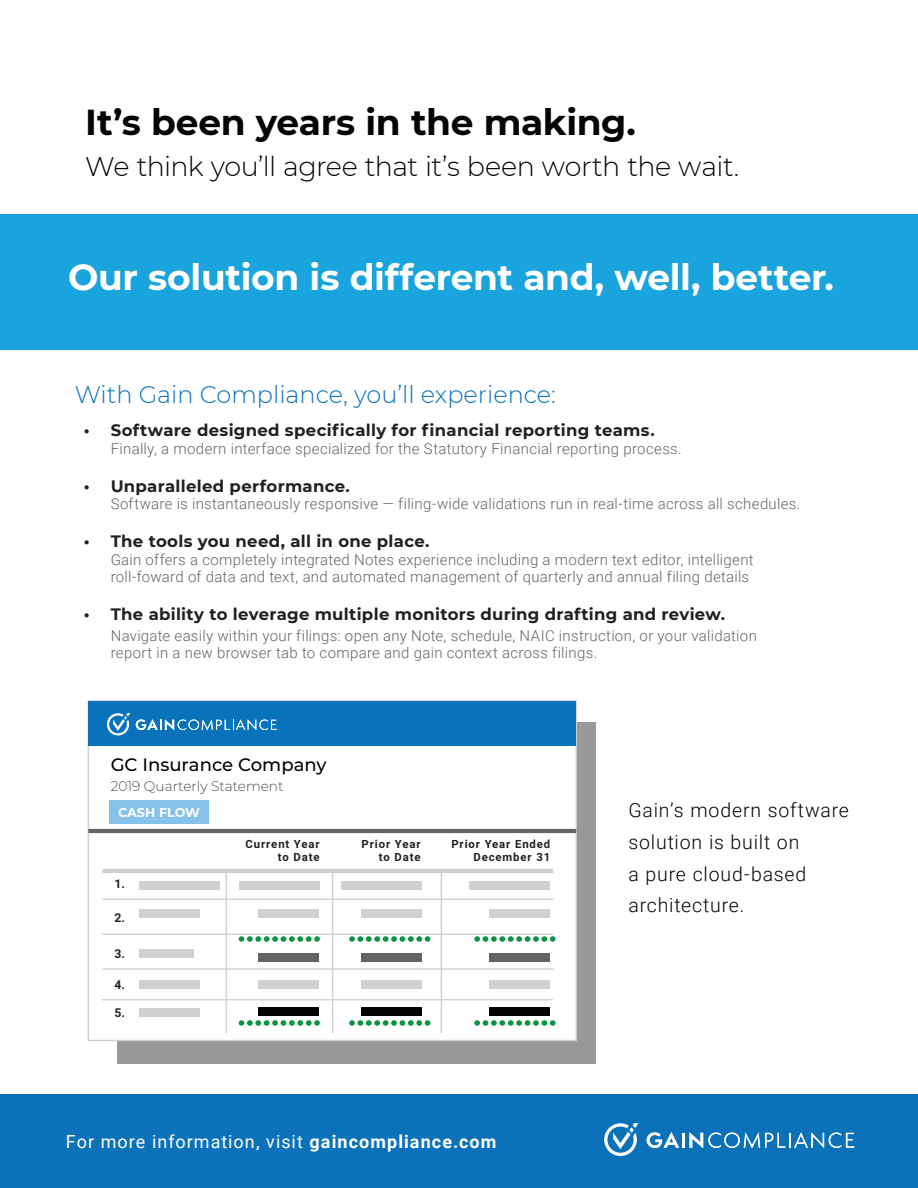
<style>
.page{position:relative;width:918px;height:1188px;background:#fff}
.page>*{position:absolute;margin:0;border:0;box-sizing:border-box;transform-origin:0 0}
.t1{font:700 36px "Montserrat";letter-spacing:-.01em;color:#fff}
.t2{font:700 36px "Montserrat";letter-spacing:-.01em;color:#040503}
.t3{font:300 27px "Montserrat";letter-spacing:-.02em;color:#040503}
.t4{font:300 24px "Montserrat";color:#0b72ba}
.t5{font:300 19.5px/31.7px "Roboto";letter-spacing:.04em;color:#040503}
.t6{font:18px "Roboto";letter-spacing:.055em;color:#fff}
.t7{font:500 18px "Montserrat";color:#040503}
.t8{font:700 16.5px "Montserrat";letter-spacing:.015em;color:#231f20}
.t9{font:300 15px/17.5px "Roboto";letter-spacing:.02em;color:#666463}
.t10{font:200 13.8px "Montserrat";color:#040503}
.t11{font:700 12.75px "Montserrat";letter-spacing:-.005em;color:#fff}
.t12{font:700 12.15px "Roboto";color:#231f20}
.t13{font:700 11.4px/13.6px "Roboto";letter-spacing:.08em;color:#231f20;text-align:right}
.s1{font-weight:700}
</style>
<div class="page">
<div style="left:0;top:215px;width:918px;height:135px;background:#1aa4dd"></div>
<div style="left:0;top:1094px;width:918px;height:94px;background:#0b72ba"></div>
<svg style="left:604px;top:1123px;width:35px;height:33px"></svg>
<svg style="left:647px;top:1132px;width:32px;height:16px"></svg>
<hr style="left:682px;top:1133px;width:3px;height:15px;background:#fff">
<svg style="left:690px;top:1132px;width:164px;height:16px"></svg>
<div style="left:117px;top:722px;width:479px;height:342px;background:#9a9999"></div>
<div style="left:88px;top:700px;width:489px;height:341px;background:#fff;border:1px solid #cfd0d0"></div>
<div style="left:88px;top:701px;width:488px;height:44px;background:#0872ba"></div>
<svg style="left:107px;top:713px;width:23px;height:22px"></svg>
<svg style="left:136px;top:719px;width:141px;height:11px"></svg>
<div style="left:109px;top:801px;width:100px;height:23px;background:#86c1e9"></div>
<hr style="left:102px;top:934px;width:451px;height:1px;background:#cfd0d0">
<hr style="left:102px;top:899px;width:451px;height:1px;background:#cfd0d0">
<hr style="left:102px;top:869px;width:451px;height:4px;background:#cfd0d0">
<hr style="left:103px;top:968px;width:451px;height:2px;background:#cfd0d0">
<hr style="left:102px;top:999px;width:451px;height:1px;background:#cfd0d0">
<svg style="left:250px;top:936px;width:68px;height:6px"></svg>
<svg style="left:250px;top:1020px;width:68px;height:6px"></svg>
<svg style="left:360px;top:936px;width:69px;height:6px"></svg>
<svg style="left:360px;top:1020px;width:69px;height:6px"></svg>
<svg style="left:485px;top:936px;width:69px;height:6px"></svg>
<svg style="left:485px;top:1020px;width:69px;height:6px"></svg>
<hr style="left:88px;top:829px;width:488px;height:4px;background:#666463">
<div style="left:139px;top:1009px;width:61px;height:8px;background:#cfd0d0"></div>
<div style="left:139px;top:909px;width:61px;height:9px;background:#cfd0d0"></div>
<div style="left:139px;top:881px;width:80px;height:8px;background:#cfd0d0"></div>
<div style="left:258px;top:909px;width:61px;height:9px;background:#cfd0d0"></div>
<div style="left:239px;top:881px;width:80px;height:8px;background:#cfd0d0"></div>
<div style="left:361px;top:909px;width:61px;height:9px;background:#cfd0d0"></div>
<div style="left:342px;top:881px;width:80px;height:8px;background:#cfd0d0"></div>
<div style="left:258px;top:980px;width:61px;height:9px;background:#cfd0d0"></div>
<div style="left:361px;top:980px;width:61px;height:9px;background:#cfd0d0"></div>
<div style="left:258px;top:954px;width:61px;height:8px;background:#666463"></div>
<div style="left:361px;top:954px;width:61px;height:8px;background:#666463"></div>
<div style="left:258px;top:1007px;width:61px;height:9px;background:#040503"></div>
<div style="left:361px;top:1007px;width:61px;height:9px;background:#040503"></div>
<div style="left:139px;top:980px;width:61px;height:9px;background:#cfd0d0"></div>
<div style="left:139px;top:949px;width:54px;height:9px;background:#cfd0d0"></div>
<hr style="left:226px;top:873px;width:1px;height:160px;background:#cfd0d0">
<hr style="left:332px;top:873px;width:1px;height:160px;background:#cfd0d0">
<hr style="left:441px;top:873px;width:1px;height:160px;background:#cfd0d0">
<div style="left:489px;top:909px;width:61px;height:9px;background:#cfd0d0"></div>
<div style="left:489px;top:980px;width:61px;height:9px;background:#cfd0d0"></div>
<div style="left:489px;top:954px;width:61px;height:8px;background:#666463"></div>
<div style="left:489px;top:1007px;width:61px;height:9px;background:#040503"></div>
<div style="left:469px;top:881px;width:81px;height:8px;background:#cfd0d0"></div>
<p class="t2" style="left:85px;top:97px;width:552px">It’s been years in the making.</p>
<p class="t3" style="left:85px;top:148px;width:655px">We think you’ll agree that it’s been worth the wait.</p>
<p class="t1" style="left:68px;top:251px;width:767px">Our solution is different and, well, better.</p>
<p class="t4" style="left:75px;top:378px;width:483px">With Gain Compliance, you’ll experience:</p>
<p class="t8" style="left:84px;top:419px;width:573px">• Software designed specifically for financial reporting teams.</p>
<p class="t9" style="left:111px;top:439px;width:573px">Finally, a modern interface specialized for the Statutory Financial reporting process.</p>
<p class="t8" style="left:84px;top:474px;width:268px">• Unparalleled performance.</p>
<p class="t9" style="left:111px;top:495px;width:691px">Software is instantaneously responsive — filing-wide validations run in real-time across all schedules.</p>
<p class="t8" style="left:84px;top:529px;width:347px">• The tools you need, all in one place.</p>
<p class="t9" style="left:111px;top:550px;width:645px">Gain offers a completely integrated Notes experience including a modern text editor, intelligent roll-foward of data and text, and automated management of quarterly and annual filing details</p>
<p class="t8" style="left:84px;top:602px;width:643px">• The ability to leverage multiple monitors during drafting and review.</p>
<p class="t9" style="left:111px;top:626px;width:648px">Navigate easily within your filings: open any Note, schedule, NAIC instruction, or your validation report in a new browser tab to compare and gain context across filings.</p>
<p class="t7" style="left:111px;top:752px;width:217px">GC Insurance Company</p>
<p class="t10" style="left:111px;top:777px;width:174px">2019 Quarterly Statement</p>
<p class="t11" style="left:118px;top:803px;width:83px">CASH FLOW</p>
<p class="t12" style="left:115px;top:875px;width:12px">1.</p>
<p class="t12" style="left:115px;top:909px;width:12px">2.</p>
<p class="t12" style="left:115px;top:945px;width:12px">3.</p>
<p class="t12" style="left:115px;top:976px;width:12px">4.</p>
<p class="t12" style="left:115px;top:1004px;width:12px">5.</p>
<p class="t13" style="left:246px;top:836px;width:76px">Current Year to Date</p>
<p class="t13" style="left:362px;top:836px;width:61px">Prior Year to Date</p>
<p class="t13" style="left:451px;top:836px;width:100px">Prior Year Ended<br>December 31</p>
<p class="t6" style="left:66px;top:1129px;width:432px">For more information, visit <span class="s1">gaincompliance.com</span></p>
<p class="t5" style="left:628px;top:794px;width:222px">Gain’s modern software solution is built on<br>a pure cloud-based architecture.</p>
</div>
